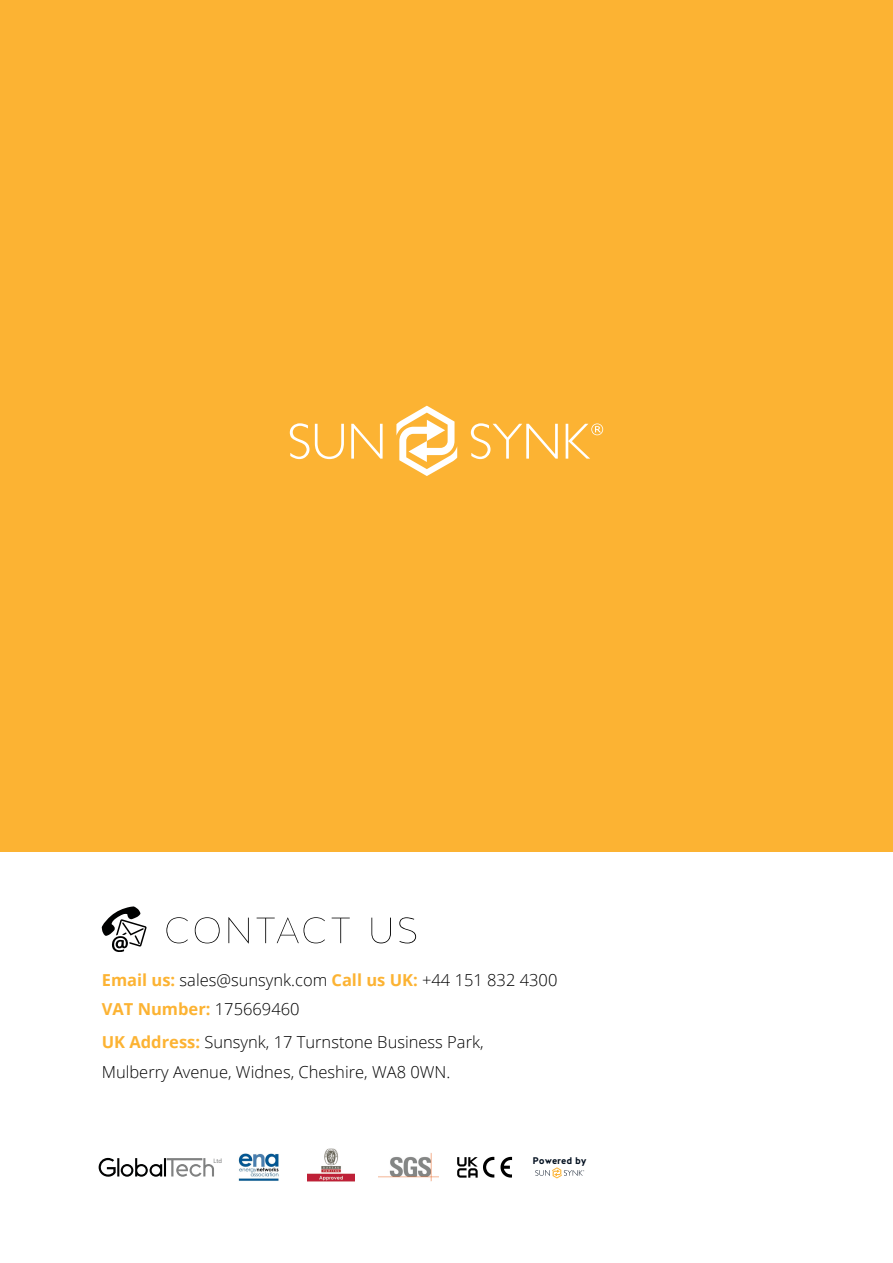
<style>
.page{position:relative;width:893px;height:1263px;background:#fff}
.page>*{position:absolute;margin:0;border:0;box-sizing:border-box;transform-origin:0 0}
.t1{font:300 16.5px "Open Sans";color:#000}
.t2{font:700 16.5px "Open Sans";color:#fcb333}
.t3{font:700 9.6px "Halis GR";color:#000e1e}
.t4{font:6.45px "Myriad Pro";color:#808181}
.s1{font-weight:700;color:#fcb333}
.s2{font-weight:300;color:#000}
</style>
<div class="page">
<div style="left:0;top:0;width:893px;height:851px;background:#fcb333"></div>
<svg style="left:290px;top:406px;width:313px;height:70px"></svg>
<img style="left:308px;top:1148px;width:47px;height:34px">
<img style="left:378px;top:1153px;width:61px;height:29px">
<img style="left:238px;top:1153px;width:41px;height:28px">
<svg style="left:98px;top:1158px;width:116px;height:19px"></svg>
<svg style="left:535px;top:1167px;width:49px;height:11px"></svg>
<svg style="left:500px;top:1157px;width:12px;height:20px"></svg>
<svg style="left:457px;top:1157px;width:37px;height:20px"></svg>
<svg style="left:102px;top:906px;width:45px;height:46px"></svg>
<svg style="left:166px;top:917px;width:22px;height:26px"></svg>
<svg style="left:195px;top:917px;width:25px;height:26px"></svg>
<svg style="left:228px;top:917px;width:21px;height:26px"></svg>
<svg style="left:257px;top:917px;width:68px;height:26px"></svg>
<svg style="left:332px;top:918px;width:18px;height:25px"></svg>
<svg style="left:371px;top:918px;width:20px;height:25px"></svg>
<svg style="left:399px;top:917px;width:17px;height:26px"></svg>
<p class="t1" style="left:102px;top:968px;width:457px"><span class="s1">Email us:</span> sales@sunsynk.com <span class="s1">Call us UK:</span> +44 151 832 4300</p>
<p class="t2" style="left:102px;top:997px;width:199px">VAT Number: <span class="s2">175669460</span></p>
<p class="t1" style="left:102px;top:1031px;width:383px"><span class="s1">UK Address:</span> Sunsynk, 17 Turnstone Business Park,</p>
<p class="t1" style="left:102px;top:1060px;width:350px">Mulberry Avenue, Widnes, Cheshire, WA8 0WN.</p>
<p class="t4" style="left:213px;top:1156px;width:10px">Ltd</p>
<p class="t3" style="left:532px;top:1154px;width:56px">Powered by</p>
</div>
